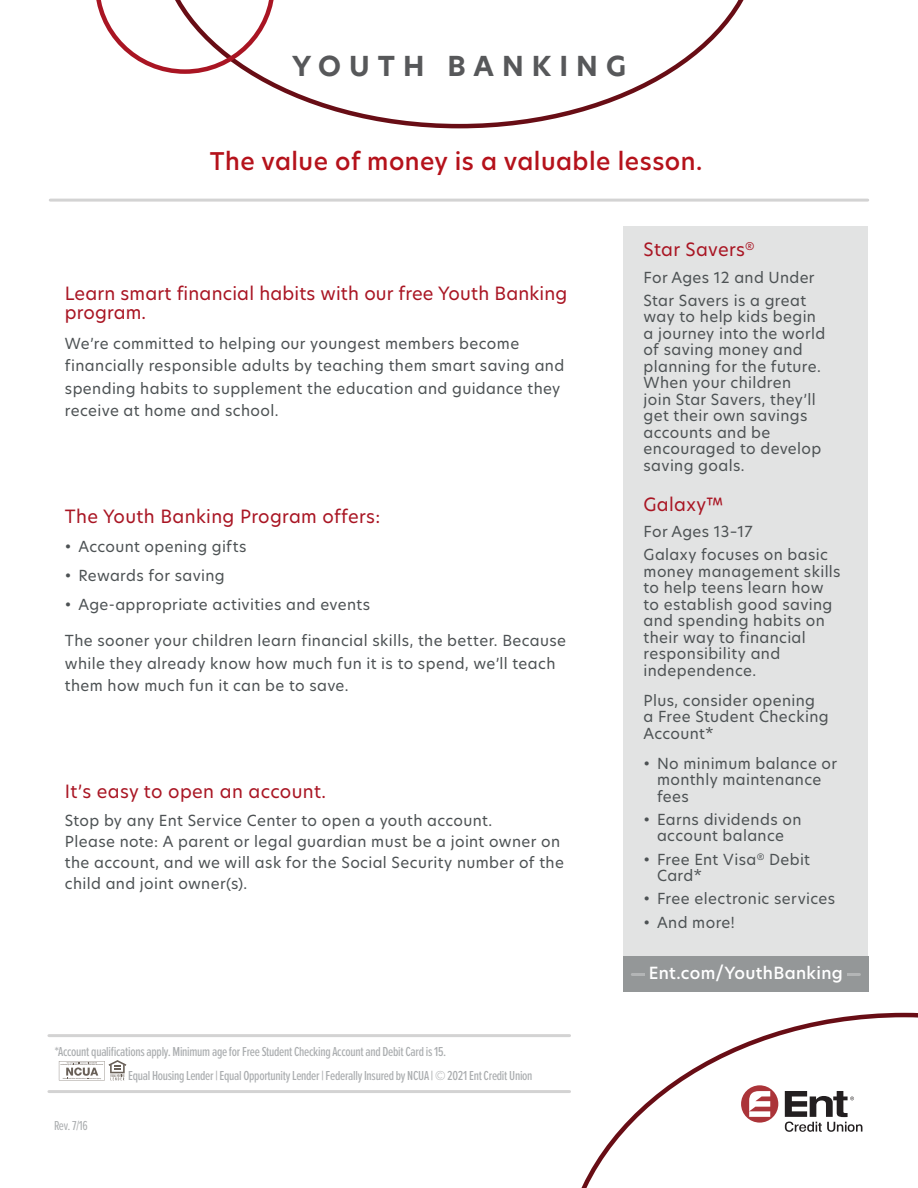
<style>
.page{position:relative;width:918px;height:1188px;background:#fff}
.page>*{position:absolute;margin:0;border:0;box-sizing:border-box;transform-origin:0 0}
.t1{font:700 27px "Hero New";letter-spacing:.3em;color:#57585a}
.t2{font:500 24px "Hero New";letter-spacing:.02em;color:#b5121b}
.Subhead{font:18px/19.5px "Hero New";letter-spacing:.01em;color:#a91523}
.Body{font:500 16.5px "Hero New";letter-spacing:.02em;color:#fff}
.Body-2{font:15px/16.5px "Hero New";letter-spacing:.025em;color:#4d5254}
.Subhead-2{font:15px "Hero New";letter-spacing:.02em;color:#4d5254}
.Disclosure{font:500 13.5px "Proxima Nova Ex Cn";letter-spacing:-.02em;color:#aaadaf}
.Disclosure-2{font:13.5px "Proxima Nova Ex Cn";color:#aaadaf}
</style>
<div class="page">
<svg style="left:249px;top:0;width:495px;height:128px"></svg>
<svg style="left:96px;top:0;width:179px;height:74px"></svg>
<svg style="left:570px;top:1013px;width:348px;height:175px"></svg>
<svg style="left:741px;top:1085px;width:37px;height:38px"></svg>
<svg style="left:785px;top:1091px;width:77px;height:41px"></svg>
<hr style="left:50px;top:199px;width:818px;height:3px;background:#231f20">
<div style="left:624px;top:226px;width:244px;height:748px;background:#e2e3e3"></div>
<div style="left:623px;top:957px;width:246px;height:35px;background:#949798"></div>
<hr style="left:49px;top:1090px;width:521px;height:3px;background:#231f20">
<hr style="left:49px;top:1034px;width:521px;height:3px;background:#231f20">
<svg style="left:59px;top:1060px;width:67px;height:20px"></svg>
<hr style="left:632px;top:973px;width:227px;height:3px;background:#fff">
<div style="left:645px;top:961px;width:202px;height:27px;background:#949798"></div>
<p class="t1" style="left:292px;top:47px;width:335px">YOUTH BANKING</p>
<h2 class="t2" style="left:210px;top:145px;width:494px">The value of money is a valuable lesson.</h2>
<p class="Subhead" style="left:65px;top:283px;width:504px">Learn smart financial habits with our free Youth Banking program.</p>
<p class="Body-2" style="left:65px;top:332px;width:501px;line-height:22.5px">We’re committed to helping our youngest members become financially responsible adults by teaching them smart saving and spending habits to supplement the education and guidance they receive at home and school.</p>
<p class="Subhead" style="left:65px;top:506px;width:317px">The Youth Banking Program offers:</p>
<p class="Body-2" style="left:65px;top:538px;width:183px">• Account opening gifts</p>
<p class="Body-2" style="left:65px;top:567px;width:161px">• Rewards for saving</p>
<p class="Body-2" style="left:65px;top:596px;width:307px">• Age-appropriate activities and events</p>
<p class="Body-2" style="left:65px;top:629px;width:503px;line-height:22.5px">The sooner your children learn financial skills, the better. Because while they already know how much fun it is to spend, we’ll teach them how much fun it can be to save.</p>
<p class="Subhead" style="left:65px;top:781px;width:263px">It’s easy to open an account.</p>
<p class="Body-2" style="left:65px;top:809px;width:500px;line-height:21px">Stop by any Ent Service Center to open a youth account.<br>Please note: A parent or legal guardian must be a joint owner on the account, and we will ask for the Social Security number of the child and joint owner(s).</p>
<p class="Disclosure" style="left:55px;top:1042px;width:393px">*Account qualifications apply. Minimum age for Free Student Checking Account and Debit Card is 15.</p>
<p class="Disclosure" style="left:128px;top:1066px;width:406px">Equal Housing Lender | Equal Opportunity Lender | Federally Insured by NCUA | © 2021 Ent Credit Union</p>
<p class="Disclosure-2" style="left:54px;top:1116px;width:35px">Rev. 7/16</p>
<p class="Subhead" style="left:644px;top:240px;width:113px">Star Savers<sup>®</sup></p>
<p class="Subhead-2" style="left:644px;top:267px;width:172px">For Ages 12 and Under</p>
<p class="Body-2" style="left:644px;top:292px;width:183px">Star Savers is a great way to help kids begin a journey into the world of saving money and planning for the future.<br>When your children<br>join Star Savers, they’ll get their own savings accounts and be encouraged to develop saving goals.</p>
<p class="Subhead" style="left:644px;top:494px;width:82px">Galaxy™</p>
<p class="Subhead-2" style="left:644px;top:521px;width:111px">For Ages 13–17</p>
<p class="Body-2" style="left:644px;top:546px;width:199px">Galaxy focuses on basic money management skills to help teens learn how to establish good saving and spending habits on their way to financial responsibility and independence.</p>
<p class="Body-2" style="left:644px;top:692px;width:187px">Plus, consider opening<br>a Free Student Checking<br>Account*</p>
<p class="Body-2" style="left:657px;top:755px;width:182px;text-indent:-14px">• No minimum balance or monthly maintenance fees</p>
<p class="Body-2" style="left:644px;top:811px;width:159px;text-align:center">• Earns dividends on account balance</p>
<p class="Body-2" style="left:657px;top:851px;width:155px;text-indent:-14px">• Free Ent Visa<sup>®</sup> Debit<br>Card*</p>
<p class="Body-2" style="left:644px;top:890px;width:193px">• Free electronic services</p>
<p class="Body-2" style="left:644px;top:914px;width:93px">• And more!</p>
<p class="Body" style="left:649px;top:962px;width:196px">Ent.com/YouthBanking</p>
</div>
